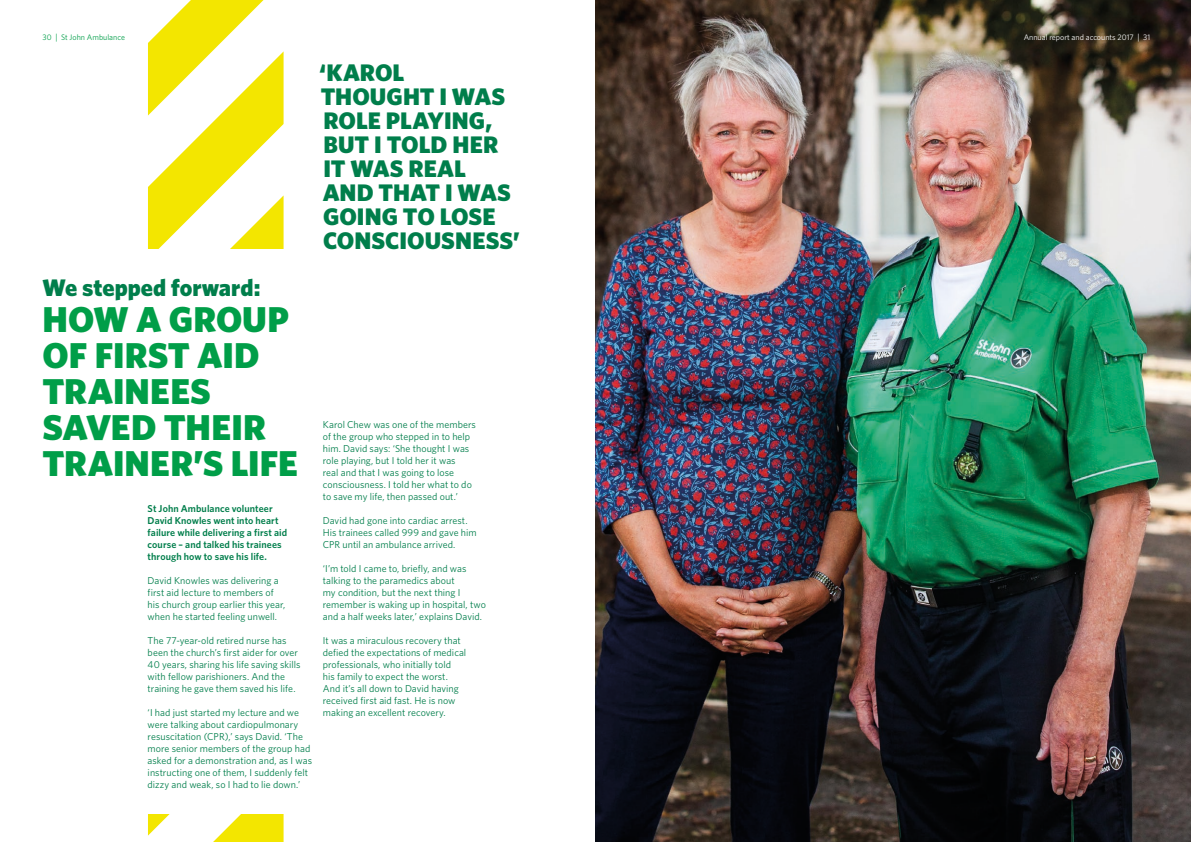
<style>
.page{position:relative;width:1191px;height:842px;background:#fff}
.page>*{position:absolute;margin:0;border:0;box-sizing:border-box;transform-origin:0 0}
.t1{font:900 36px/36px "Whitney";color:#009e48}
.t2{font:900 24px/24px "Whitney";color:#007e4b}
.t3{font:10px/12px "Whitney";letter-spacing:.005em;color:#007e4b}
.t4{font:600 10px/12px "Whitney";letter-spacing:.005em;color:#007e4b}
.t5{font:8px "Whitney";color:#fff}
.t6{font:8px "Whitney";color:#009e48}
.s1{font-size:8.8px}
</style>
<div class="page">
<img style="left:595px;top:0;width:596px;height:842px">
<svg style="left:148px;top:0;width:135px;height:842px"></svg>
<div style="left:0;top:249px;width:314px;height:564px;background:#fff"></div>
<p class="t6" style="left:43px;top:32px;width:84px">30 <span class="s1">|</span> St John Ambulance</p>
<p class="t5" style="left:1023px;top:32px;width:128px">Annual report and accounts 2017 <span class="s1">|</span> 31</p>
<h2 class="t2" style="left:320px;top:60px;width:201px">‘KAROL<br>THOUGHT I WAS<br>ROLE PLAYING,<br>BUT I TOLD HER<br>IT WAS REAL<br>AND THAT I WAS<br>GOING TO LOSE<br>CONSCIOUSNESS’</h2>
<h2 class="t2" style="left:43px;top:275px;width:219px">We stepped forward:</h2>
<h1 class="t1" style="left:43px;top:300px;width:257px">HOW A GROUP<br>OF FIRST AID<br>TRAINEES<br>SAVED THEIR<br>TRAINER’S LIFE</h1>
<p class="t4" style="left:148px;top:502px;width:141px">St John Ambulance volunteer<br>David Knowles went into heart failure while delivering a first aid course – and talked his trainees through how to save his life.</p>
<p class="t3" style="left:148px;top:574px;width:139px">David Knowles was delivering a first aid lecture to members of his church group earlier this year, when he started feeling unwell.</p>
<p class="t3" style="left:148px;top:634px;width:154px">The 77-year-old retired nurse has been the church’s first aider for over 40 years, sharing his life saving skills with fellow parishioners. And the training he gave them saved his life.</p>
<p class="t3" style="left:148px;top:706px;width:166px">‘I had just started my lecture and we were talking about cardiopulmonary resuscitation (CPR),’ says David. ‘The more senior members of the group had asked for a demonstration and, as I was instructing one of them, I suddenly felt dizzy and weak, so I had to lie down.’</p>
<p class="t3" style="left:323px;top:418px;width:155px">Karol Chew was one of the members of the group who stepped in to help him. David says: ‘She thought I was role playing, but I told her it was<br>real and that I was going to lose consciousness. I told her what to do to save my life, then passed out.’</p>
<p class="t3" style="left:323px;top:514px;width:155px">David had gone into cardiac arrest.<br>His trainees called 999 and gave him<br>CPR until an ambulance arrived.</p>
<p class="t3" style="left:323px;top:562px;width:165px">‘I’m told I came to, briefly, and was talking to the paramedics about<br>my condition, but the next thing I remember is waking up in hospital, two and a half weeks later,’ explains David.</p>
<p class="t3" style="left:323px;top:634px;width:145px">It was a miraculous recovery that defied the expectations of medical professionals, who initially told<br>his family to expect the worst.<br>And it’s all down to David having received first aid fast. He is now making an excellent recovery.</p>
</div>
